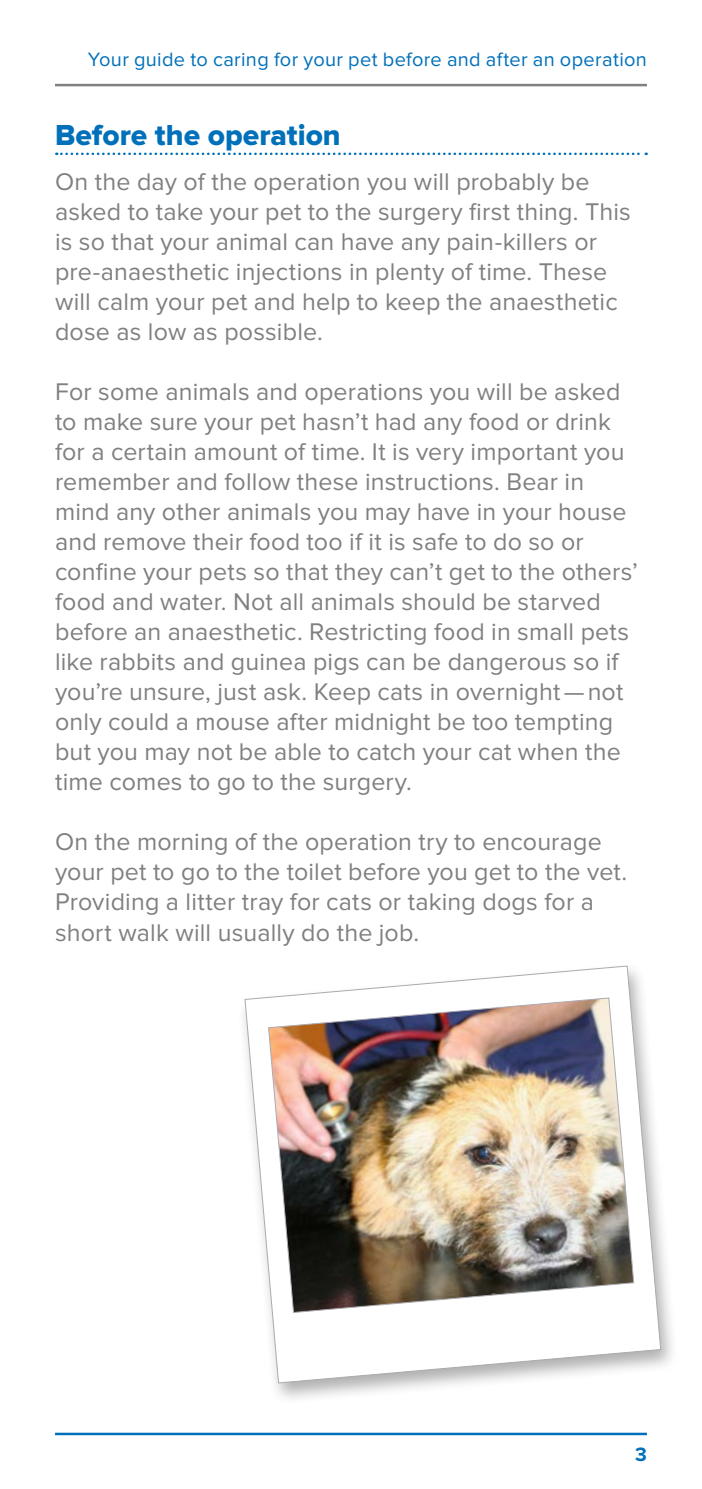
<style>
.page{position:relative;width:702px;height:1489px;background:#fff}
.page>*{position:absolute;margin:0;border:0;box-sizing:border-box;transform-origin:0 0}
.t1{font:30px "Proxima Nova Extrabld";color:#0070ba}
.t2{font:25px/30px "Proxima Nova";letter-spacing:.005em;color:#818080}
.t3{font:20px "Proxima Nova";letter-spacing:.015em;color:#0070ba}
.t4{font:700 20px "Proxima Nova";color:#0070ba}
</style>
<div class="page">
<hr style="left:55px;top:84px;width:592px;height:2px;background:#818080">
<hr style="left:55px;top:1432px;width:592px;height:2px;background:#0070ba">
<svg style="left:56px;top:153px;width:590px;height:2px"></svg>
<div style="left:237px;top:961px;width:442px;height:443px;background:#1d1d1b;opacity:.35"></div>
<svg style="left:244px;top:965px;width:417px;height:418px"></svg>
<img style="left:268px;top:997px;width:366px;height:315px">
<p class="t3" style="left:88px;top:50px;width:560px">Your guide to caring for your pet before and after an operation</p>
<p class="t1" style="left:55px;top:121px;width:287px">Before the operation</p>
<p class="t2" style="left:55px;top:168px;width:577px">On the day of the operation you will probably be asked to take your pet to the surgery first thing. This is so that your animal can have any pain-killers or pre-anaesthetic injections in plenty of time. These will calm your pet and help to keep the anaesthetic dose as low as possible.</p>
<p class="t2" style="left:55px;top:378px;width:584px">For some animals and operations you will be asked to make sure your pet hasn’t had any food or drink for a certain amount of time. It is very important you remember and follow these instructions. Bear in mind any other animals you may have in your house and remove their food too if it is safe to do so or confine your pets so that they can’t get to the others’ food and water. Not all animals should be starved before an anaesthetic. Restricting food in small pets like rabbits and guinea pigs can be dangerous so if you’re unsure, just ask. Keep cats in overnight—not only could a mouse after midnight be too tempting but you may not be able to catch your cat when the time comes to go to the surgery.</p>
<p class="t2" style="left:55px;top:828px;width:573px">On the morning of the operation try to encourage your pet to go to the toilet before you get to the vet.<br>Providing a litter tray for cats or taking dogs for a short walk will usually do the job.</p>
<p class="t4" style="left:635px;top:1445px;width:13px">3</p>
</div>
